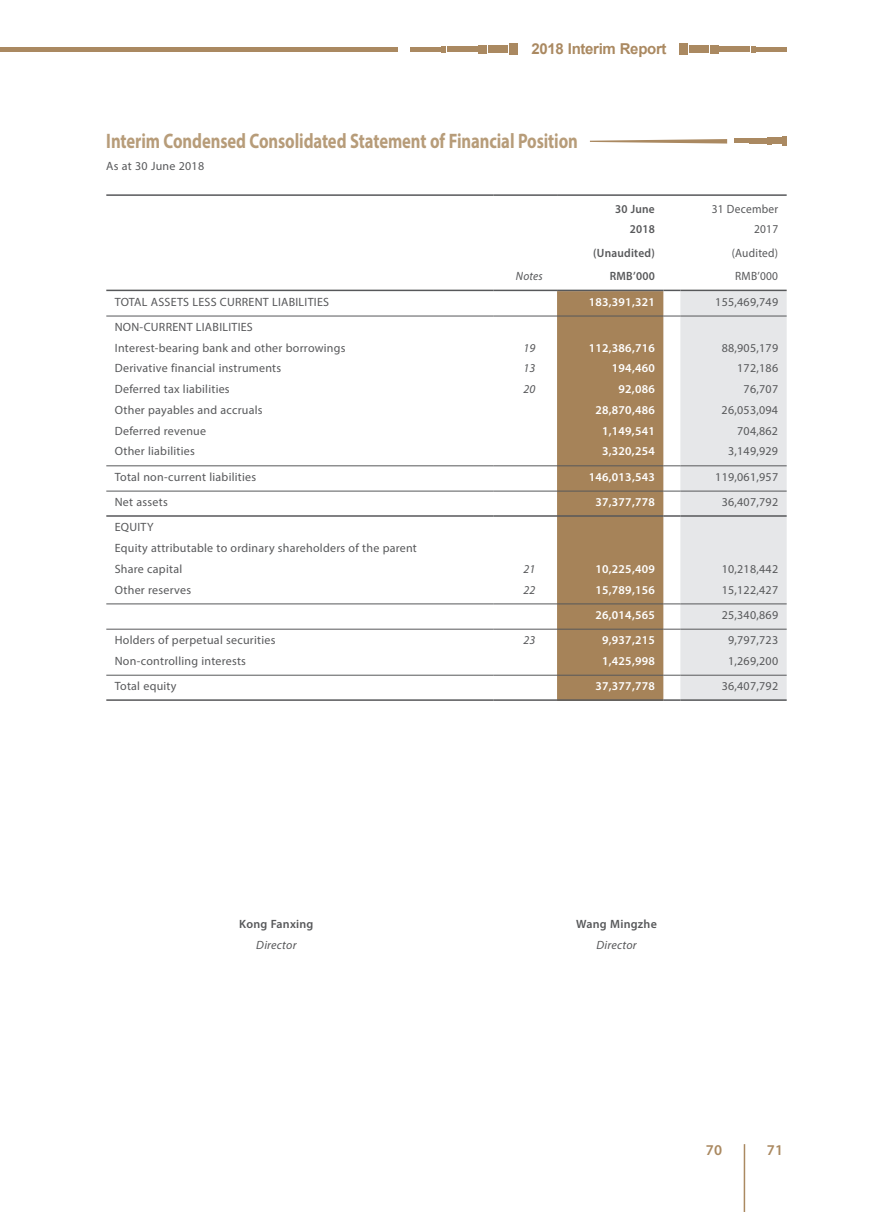
<style>
.page{position:relative;width:893px;height:1212px;background:#fff}
.page>*{position:absolute;margin:0;border:0;box-sizing:border-box;transform-origin:0 0}
.t1{font:700 21px "Myriad Pro";letter-spacing:-.005em;color:#b79c79;scale:.79 1}
.t2{font:700 15px "Arial";letter-spacing:-.02em;color:#aa8961}
.t3{font:600 15px "Myriad Pro";color:#aa8961}
.t4{font:12px/20.7px "Myriad Pro";letter-spacing:.02em;color:#57585a}
.t5{font:600 12px "Myriad Pro";letter-spacing:.02em;color:#fff}
.t6{font:12px/19.5px "Myriad Pro";letter-spacing:.02em;color:#57585a;text-align:right;scale:.95 1}
.t7{font:600 12px/19.5px "Myriad Pro";letter-spacing:.02em;color:#57585a;text-align:right;scale:.95 1}
.t8{font:italic 12px "Myriad Pro";letter-spacing:.02em;color:#57585a}
.t9{font:600 12px "Myriad Pro";letter-spacing:.02em;color:#57585a}
.t10{font:italic 12px "Myriad Pro";letter-spacing:.02em;color:#57585a;scale:.95 1}
</style>
<div class="page">
<div style="left:509px;top:44px;width:8px;height:11px;background:#aa8961"></div>
<div style="left:478px;top:45px;width:9px;height:9px;background:#aa8961"></div>
<svg style="left:441px;top:46px;width:5px;height:7px"></svg>
<div style="left:488px;top:45px;width:20px;height:8px;background:#aa8961"></div>
<div style="left:447px;top:46px;width:30px;height:6px;background:#aa8961"></div>
<div style="left:410px;top:47px;width:30px;height:5px;background:#aa8961"></div>
<div style="left:679px;top:44px;width:9px;height:11px;background:#aa8961"></div>
<div style="left:710px;top:45px;width:8px;height:9px;background:#aa8961"></div>
<svg style="left:751px;top:46px;width:4px;height:7px"></svg>
<div style="left:689px;top:45px;width:20px;height:8px;background:#aa8961"></div>
<div style="left:719px;top:46px;width:31px;height:6px;background:#aa8961"></div>
<div style="left:756px;top:47px;width:31px;height:5px;background:#aa8961"></div>
<div style="left:0;top:47px;width:397px;height:5px;background:#aa8961"></div>
<hr style="left:734px;top:139px;width:15px;height:4px;background:#aa8961">
<div style="left:782px;top:136px;width:5px;height:10px;background:#aa8961"></div>
<svg style="left:768px;top:137px;width:4px;height:8px"></svg>
<svg style="left:750px;top:138px;width:2px;height:6px"></svg>
<div style="left:772px;top:138px;width:10px;height:6px;background:#aa8961"></div>
<div style="left:752px;top:138px;width:15px;height:5px;background:#aa8961"></div>
<svg style="left:590px;top:139px;width:137px;height:5px"></svg>
<hr style="left:744px;top:1144px;width:1px;height:68px;background:#aa8961">
<div style="left:557px;top:291px;width:106px;height:408px;background:#a68359"></div>
<div style="left:680px;top:291px;width:107px;height:408px;background:#e6e7e9"></div>
<hr style="left:106px;top:194px;width:387px;height:2px;background:#57585a">
<hr style="left:493px;top:194px;width:64px;height:2px;background:#57585a">
<hr style="left:557px;top:194px;width:230px;height:2px;background:#57585a">
<hr style="left:106px;top:290px;width:387px;height:1px;background:#57585a">
<hr style="left:493px;top:290px;width:64px;height:1px;background:#57585a">
<hr style="left:557px;top:290px;width:106px;height:1px;background:#57585a">
<svg style="left:663px;top:290px;width:17px;height:1px"></svg>
<hr style="left:680px;top:290px;width:107px;height:1px;background:#57585a">
<hr style="left:106px;top:316px;width:387px;height:1px;background:#57585a">
<hr style="left:493px;top:316px;width:64px;height:1px;background:#57585a">
<hr style="left:557px;top:316px;width:106px;height:1px;background:#57585a">
<svg style="left:663px;top:316px;width:17px;height:1px"></svg>
<hr style="left:680px;top:316px;width:107px;height:1px;background:#57585a">
<hr style="left:106px;top:465px;width:387px;height:1px;background:#57585a">
<hr style="left:493px;top:465px;width:64px;height:1px;background:#57585a">
<hr style="left:557px;top:465px;width:106px;height:1px;background:#57585a">
<svg style="left:663px;top:465px;width:17px;height:1px"></svg>
<hr style="left:680px;top:465px;width:107px;height:1px;background:#57585a">
<hr style="left:106px;top:491px;width:387px;height:1px;background:#57585a">
<hr style="left:493px;top:491px;width:64px;height:1px;background:#57585a">
<hr style="left:557px;top:491px;width:106px;height:1px;background:#57585a">
<svg style="left:663px;top:491px;width:17px;height:1px"></svg>
<hr style="left:680px;top:491px;width:107px;height:1px;background:#57585a">
<hr style="left:106px;top:515px;width:387px;height:2px;background:#57585a">
<hr style="left:493px;top:515px;width:64px;height:2px;background:#57585a">
<hr style="left:557px;top:515px;width:106px;height:2px;background:#57585a">
<svg style="left:663px;top:515px;width:17px;height:2px"></svg>
<hr style="left:680px;top:515px;width:107px;height:2px;background:#57585a">
<hr style="left:106px;top:603px;width:387px;height:1px;background:#57585a">
<hr style="left:493px;top:603px;width:64px;height:1px;background:#57585a">
<hr style="left:557px;top:603px;width:106px;height:1px;background:#57585a">
<svg style="left:663px;top:603px;width:17px;height:1px"></svg>
<hr style="left:680px;top:603px;width:107px;height:1px;background:#57585a">
<hr style="left:106px;top:629px;width:387px;height:1px;background:#57585a">
<hr style="left:493px;top:629px;width:64px;height:1px;background:#57585a">
<hr style="left:557px;top:629px;width:106px;height:1px;background:#57585a">
<svg style="left:663px;top:629px;width:17px;height:1px"></svg>
<hr style="left:680px;top:629px;width:107px;height:1px;background:#57585a">
<hr style="left:106px;top:675px;width:387px;height:1px;background:#57585a">
<hr style="left:493px;top:675px;width:64px;height:1px;background:#57585a">
<hr style="left:557px;top:675px;width:106px;height:1px;background:#57585a">
<svg style="left:663px;top:675px;width:17px;height:1px"></svg>
<hr style="left:680px;top:675px;width:107px;height:1px;background:#57585a">
<hr style="left:106px;top:699px;width:387px;height:2px;background:#57585a">
<hr style="left:493px;top:699px;width:64px;height:2px;background:#57585a">
<hr style="left:557px;top:699px;width:106px;height:2px;background:#57585a">
<svg style="left:663px;top:699px;width:17px;height:2px"></svg>
<hr style="left:680px;top:699px;width:107px;height:2px;background:#57585a">
<p class="t2" style="left:532px;top:39px;width:136px">2018 Interim Report</p>
<h1 class="t1" style="left:106px;top:127px;width:599px">Interim Condensed Consolidated Statement of Financial Position</h1>
<p class="t4" style="left:106px;top:155px;width:99px">As at 30 June 2018</p>
<p class="t7" style="left:615px;top:199px;width:43px">30 June<br>2018</p>
<p class="t6" style="left:712px;top:199px;width:71px">31 December<br>2017</p>
<p class="t7" style="left:593px;top:243px;width:66px">(Unaudited)</p>
<p class="t6" style="left:732px;top:243px;width:50px">(Audited)</p>
<p class="t10" style="left:516px;top:269px;width:30px">Notes</p>
<p class="t7" style="left:610px;top:266px;width:49px">RMB’000</p>
<p class="t6" style="left:735px;top:266px;width:47px">RMB’000</p>
<p class="t4" style="left:115px;top:291px;width:216px">TOTAL ASSETS LESS CURRENT LIABILITIES</p>
<p class="t5" style="left:589px;top:294px;width:68px">183,391,321</p>
<p class="t4" style="left:715px;top:291px;width:64px">155,469,749</p>
<p class="t4" style="left:115px;top:316px;width:232px">NON-CURRENT LIABILITIES<br>Interest-bearing bank and other borrowings</p>
<p class="t8" style="left:523px;top:340px;width:14px">19</p>
<p class="t5" style="left:589px;top:340px;width:68px">112,386,716</p>
<p class="t4" style="left:722px;top:337px;width:58px">88,905,179</p>
<p class="t4" style="left:115px;top:358px;width:168px">Derivative financial instruments</p>
<p class="t8" style="left:523px;top:361px;width:14px">13</p>
<p class="t5" style="left:612px;top:361px;width:44px">194,460</p>
<p class="t4" style="left:737px;top:358px;width:42px">172,186</p>
<p class="t4" style="left:115px;top:379px;width:116px">Deferred tax liabilities</p>
<p class="t8" style="left:523px;top:382px;width:14px">20</p>
<p class="t5" style="left:619px;top:381px;width:38px">92,086</p>
<p class="t4" style="left:744px;top:379px;width:36px">76,707</p>
<p class="t4" style="left:115px;top:399px;width:149px">Other payables and accruals</p>
<p class="t5" style="left:595px;top:402px;width:61px">28,870,486</p>
<p class="t4" style="left:722px;top:399px;width:58px">26,053,094</p>
<p class="t4" style="left:115px;top:420px;width:93px">Deferred revenue</p>
<p class="t5" style="left:602px;top:423px;width:54px">1,149,541</p>
<p class="t4" style="left:737px;top:420px;width:42px">704,862</p>
<p class="t4" style="left:115px;top:441px;width:82px">Other liabilities</p>
<p class="t5" style="left:602px;top:444px;width:54px">3,320,254</p>
<p class="t4" style="left:728px;top:441px;width:52px">3,149,929</p>
<p class="t4" style="left:115px;top:466px;width:143px">Total non-current liabilities</p>
<p class="t5" style="left:589px;top:469px;width:68px">146,013,543</p>
<p class="t4" style="left:715px;top:466px;width:64px">119,061,957</p>
<p class="t4" style="left:115px;top:491px;width:54px">Net assets</p>
<p class="t5" style="left:595px;top:494px;width:61px">37,377,778</p>
<p class="t4" style="left:722px;top:491px;width:58px">36,407,792</p>
<p class="t4" style="left:115px;top:517px;width:304px">EQUITY<br>Equity attributable to ordinary shareholders of the parent<br>Share capital</p>
<p class="t8" style="left:523px;top:561px;width:14px">21</p>
<p class="t5" style="left:595px;top:561px;width:61px">10,225,409</p>
<p class="t4" style="left:722px;top:558px;width:58px">10,218,442</p>
<p class="t4" style="left:115px;top:579px;width:78px">Other reserves</p>
<p class="t8" style="left:523px;top:582px;width:14px">22</p>
<p class="t5" style="left:595px;top:582px;width:61px">15,789,156</p>
<p class="t4" style="left:722px;top:579px;width:58px">15,122,427</p>
<p class="t5" style="left:595px;top:607px;width:61px">26,014,565</p>
<p class="t4" style="left:722px;top:604px;width:58px">25,340,869</p>
<p class="t4" style="left:115px;top:629px;width:162px">Holders of perpetual securities</p>
<p class="t8" style="left:523px;top:633px;width:14px">23</p>
<p class="t5" style="left:602px;top:632px;width:54px">9,937,215</p>
<p class="t4" style="left:728px;top:629px;width:52px">9,797,723</p>
<p class="t4" style="left:115px;top:650px;width:133px">Non-controlling interests</p>
<p class="t5" style="left:602px;top:653px;width:54px">1,425,998</p>
<p class="t4" style="left:728px;top:650px;width:52px">1,269,200</p>
<p class="t4" style="left:115px;top:675px;width:63px">Total equity</p>
<p class="t5" style="left:595px;top:678px;width:61px">37,377,778</p>
<p class="t4" style="left:722px;top:675px;width:58px">36,407,792</p>
<p class="t9" style="left:239px;top:916px;width:76px">Kong Fanxing</p>
<p class="t9" style="left:576px;top:916px;width:82px">Wang Mingzhe</p>
<p class="t8" style="left:256px;top:937px;width:42px">Director</p>
<p class="t8" style="left:596px;top:937px;width:42px">Director</p>
<p class="t3" style="left:706px;top:1140px;width:18px">70</p>
<p class="t3" style="left:767px;top:1140px;width:18px">71</p>
</div>
